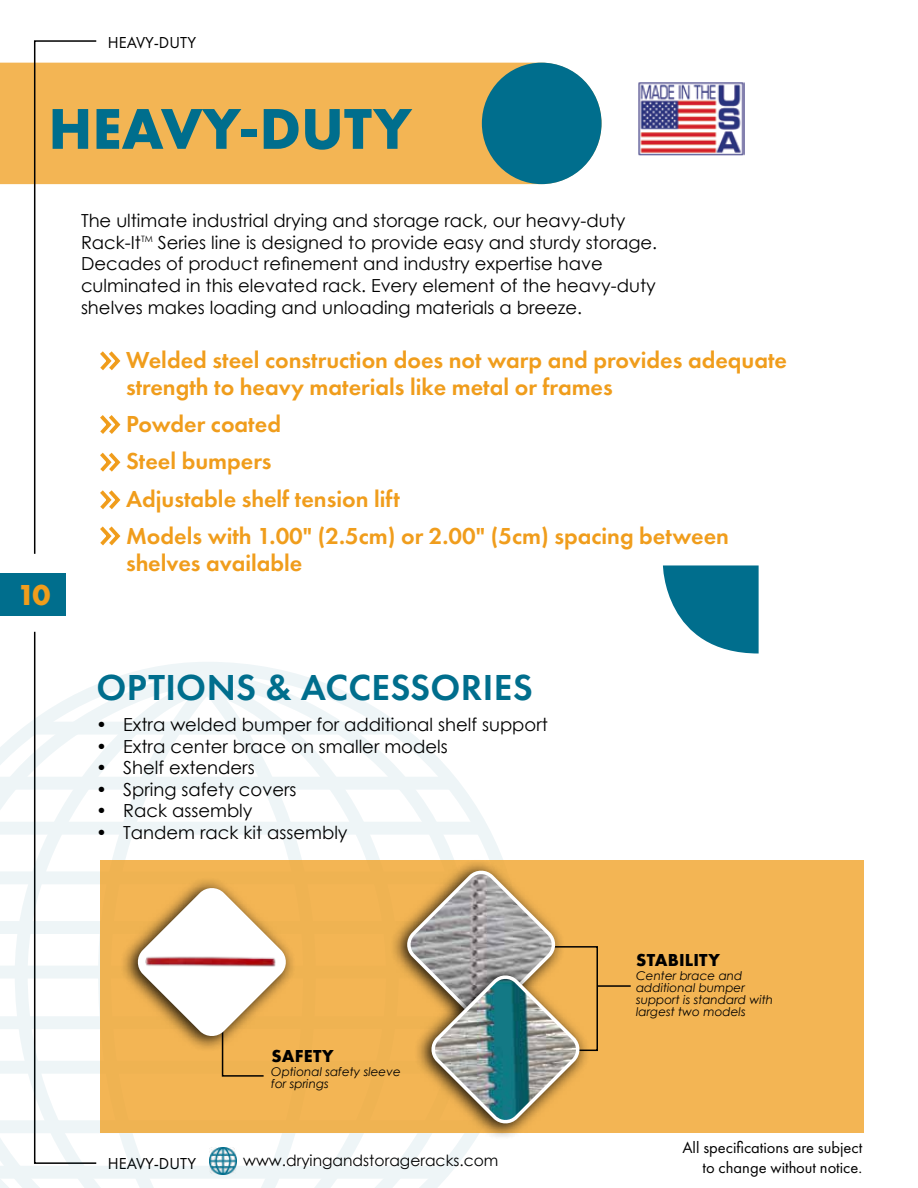
<style>
.page{position:relative;width:918px;height:1188px;background:#fff}
.page>*{position:absolute;margin:0;border:0;box-sizing:border-box;transform-origin:0 0}
.t1{font:700 59.55px "Futura PT";color:#006e8d}
.t2{font:600 37.5px "Futura PT";letter-spacing:.01em;color:#006e8d}
.t3{font:700 30px "Futura PT";color:#f09d1c}
.t4{font:600 24px/37.5px "Futura PT";color:#f09d1c}
.t5{font:18px/21.6px "Century Gothic";color:#000}
.t6{font:700 18px "Futura PT";letter-spacing:.01em;color:#000}
.t7{font:16.5px/19.8px "Futura PT";color:#000;text-align:right}
.t8{font:15.45px "Century Gothic";color:#000}
.t9{font:italic 12px/12px "Century Gothic";color:#000}
</style>
<div class="page">
<div style="left:0;top:573px;width:65px;height:42px;background:#006e8d"></div>
<div style="left:0;top:63px;width:598px;height:121px;background:#f3b554"></div>
<div style="left:482px;top:63px;width:120px;height:121px;background:#006e8d;border-radius:50%"></div>
<svg style="left:33px;top:658px;width:470px;height:483px"></svg>
<svg style="left:0;top:671px;width:474px;height:517px"></svg>
<svg style="left:15px;top:681px;width:384px;height:507px"></svg>
<svg style="left:98px;top:680px;width:218px;height:508px"></svg>
<div style="left:32px;top:722px;width:362px;height:13px;background:#eef5f7"></div>
<div style="left:0;top:777px;width:451px;height:13px;background:#eef5f7"></div>
<div style="left:0;top:822px;width:479px;height:13px;background:#eef5f7"></div>
<div style="left:0;top:871px;width:500px;height:13px;background:#eef5f7"></div>
<div style="left:0;top:921px;width:513px;height:13px;background:#eef5f7"></div>
<div style="left:0;top:966px;width:513px;height:13px;background:#eef5f7"></div>
<div style="left:0;top:1016px;width:513px;height:13px;background:#eef5f7"></div>
<div style="left:0;top:1061px;width:506px;height:13px;background:#eef5f7"></div>
<div style="left:0;top:1120px;width:478px;height:13px;background:#eef5f7"></div>
<div style="left:0;top:1166px;width:443px;height:13px;background:#eef5f7"></div>
<svg style="left:663px;top:565px;width:96px;height:89px"></svg>
<div style="left:100px;top:860px;width:764px;height:273px;background:#f3b554"></div>
<hr style="left:598px;top:985px;width:33px;height:2px;background:#000">
<div style="left:390px;top:859px;width:176px;height:176px;background:#000;opacity:.85"></div>
<div style="left:414px;top:964px;width:176px;height:176px;background:#000;opacity:.85"></div>
<svg style="left:402px;top:866px;width:197px;height:262px"></svg>
<svg style="left:33px;top:40px;width:90px;height:514px"></svg>
<div style="left:120px;top:876px;width:176px;height:177px;background:#000;opacity:.85"></div>
<svg style="left:133px;top:883px;width:158px;height:194px"></svg>
<img style="left:638px;top:82px;width:106px;height:74px">
<img style="left:210px;top:1148px;width:26px;height:26px">
<p class="t7" style="left:108px;top:33px;width:90px">HEAVY-DUTY</p>
<h1 class="t1" style="left:48px;top:91px;width:365px">HEAVY-DUTY</h1>
<p class="t5" style="left:81px;top:210px;width:578px">The ultimate industrial drying and storage rack, our heavy-duty Rack-It<sup>TM</sup> Series line is designed to provide easy and sturdy storage.<br>Decades of product refinement and industry expertise have culminated in this elevated rack. Every element of the heavy-duty shelves makes loading and unloading materials a breeze.</p>
<h3 class="t3" style="left:17px;top:576px;width:35px">10</h3>
<h3 class="t4" style="left:126px;top:346px;width:663px;line-height:27px">Welded steel construction does not warp and provides adequate strength to heavy materials like metal or frames</h3>
<h3 class="t4" style="left:126px;top:405px;width:604px">Powder coated<br>Steel bumpers<br>Adjustable shelf tension lift<br>Models with 1.00" (2.5cm) or 2.00" (5cm) spacing between</h3>
<h3 class="t4" style="left:126px;top:544px;width:178px">shelves available</h3>
<h2 class="t2" style="left:96px;top:664px;width:438px">OPTIONS &amp; ACCESSORIES</h2>
<p class="t5" style="left:96px;top:714px;width:453px">• Extra welded bumper for additional shelf support</p>
<p class="t5" style="left:96px;top:735px;width:353px">• Extra center brace on smaller models</p>
<p class="t5" style="left:96px;top:757px;width:160px">• Shelf extenders</p>
<p class="t5" style="left:96px;top:778px;width:202px">• Spring safety covers</p>
<p class="t5" style="left:96px;top:800px;width:158px">• Rack assembly</p>
<p class="t5" style="left:96px;top:822px;width:253px">• Tandem rack kit assembly</p>
<p class="t6" style="left:271px;top:1044px;width:64px">SAFETY</p>
<p class="t7" style="left:108px;top:1153px;width:90px">HEAVY-DUTY</p>
<p class="t9" style="left:271px;top:1065px;width:131px">Optional safety sleeve for springs</p>
<p class="t8" style="left:243px;top:1150px;width:257px">www.dryingandstorageracks.com</p>
<p class="t6" style="left:636px;top:948px;width:85px">STABILITY</p>
<p class="t9" style="left:636px;top:970px;width:139px">Center brace and additional bumper support is standard with largest two models</p>
<p class="t7" style="left:682px;top:1138px;width:181px">All specifications are subject to change without notice.</p>
</div>
